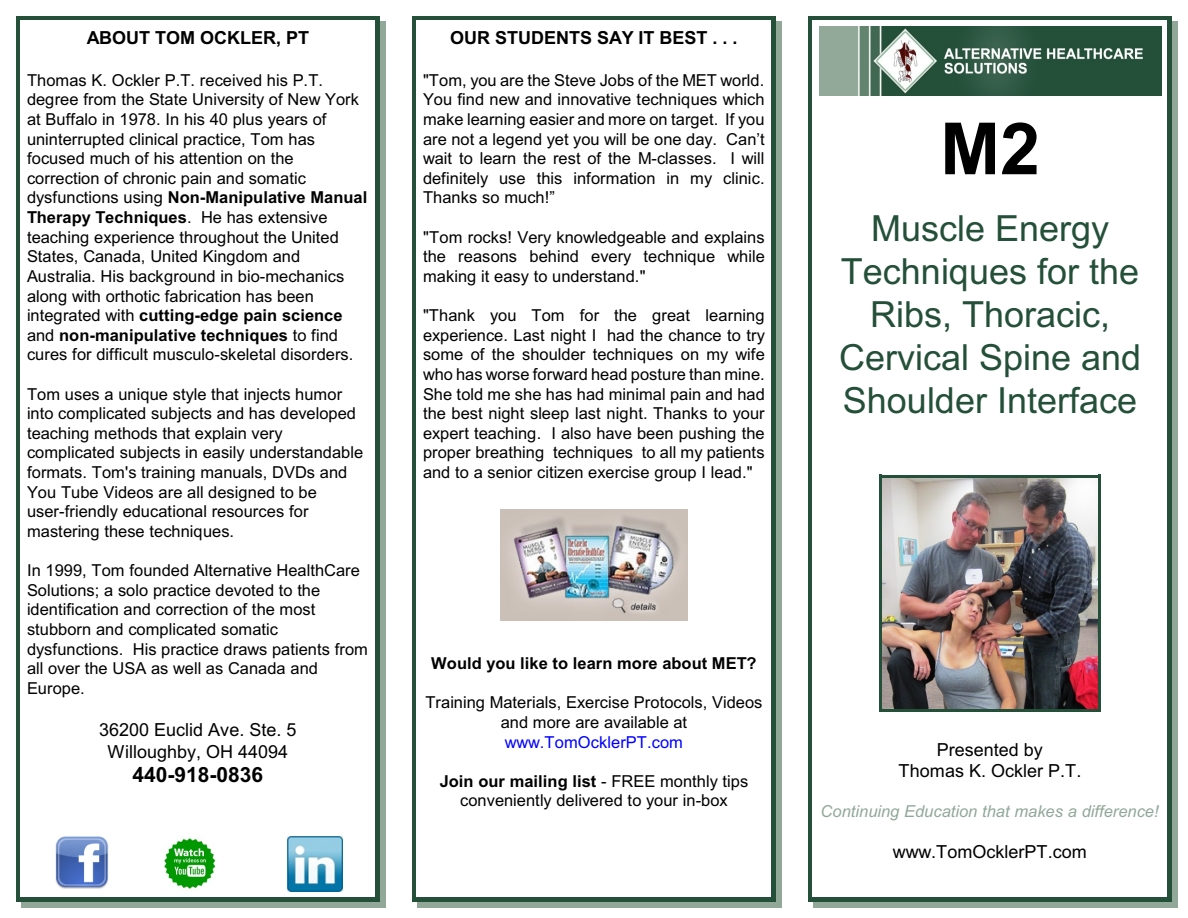
<style>
.page{position:relative;width:1188px;height:918px;background:#fff}
.page>*{position:absolute;margin:0;border:0;box-sizing:border-box;transform-origin:0 0}
.t1{font:700 72px "Arial";color:#000}
.t2{font:36px/42.9px "Arial";color:#244f38;text-align:center}
.t3{font:700 21px "Arial";color:#000}
.t4{font:18px/21.5px "Arial";color:#000;text-align:center}
.t5{font:700 18px "Arial";color:#000}
.t6{font:16.5px/19.6px "Arial";color:#000}
.t7{font:italic 16.5px "Arial";color:#91a899}
.t8{font:700 16.5px "Arial";color:#000}
.t9{font:16.5px "Arial";color:#00f}
.s1{font-weight:700}
</style>
<div class="page">
<hr style="left:19px;top:19px;width:1px;height:880px;background:#244f38">
<hr style="left:376px;top:19px;width:1px;height:880px;background:#244f38">
<hr style="left:19px;top:19px;width:358px;height:1px;background:#244f38">
<hr style="left:19px;top:898px;width:358px;height:1px;background:#244f38">
<hr style="left:17px;top:17px;width:2px;height:883px;background:#244f38">
<hr style="left:377px;top:17px;width:1px;height:883px;background:#244f38">
<hr style="left:17px;top:17px;width:361px;height:2px;background:#244f38">
<hr style="left:17px;top:899px;width:361px;height:1px;background:#244f38">
<hr style="left:16px;top:16px;width:1px;height:886px;background:#244f38">
<hr style="left:379px;top:16px;width:1px;height:886px;background:#244f38">
<hr style="left:16px;top:16px;width:364px;height:1px;background:#244f38">
<hr style="left:16px;top:901px;width:364px;height:1px;background:#244f38">
<div style="left:380px;top:21px;width:5px;height:886px;background:#91a899"></div>
<div style="left:21px;top:902px;width:364px;height:5px;background:#91a899"></div>
<hr style="left:415px;top:19px;width:1px;height:880px;background:#244f38">
<hr style="left:772px;top:19px;width:1px;height:880px;background:#244f38">
<hr style="left:415px;top:19px;width:358px;height:1px;background:#244f38">
<hr style="left:415px;top:898px;width:358px;height:1px;background:#244f38">
<hr style="left:413px;top:17px;width:2px;height:883px;background:#244f38">
<hr style="left:773px;top:17px;width:1px;height:883px;background:#244f38">
<hr style="left:413px;top:17px;width:361px;height:2px;background:#244f38">
<hr style="left:413px;top:899px;width:361px;height:1px;background:#244f38">
<hr style="left:412px;top:16px;width:1px;height:886px;background:#244f38">
<hr style="left:775px;top:16px;width:1px;height:886px;background:#244f38">
<hr style="left:412px;top:16px;width:364px;height:1px;background:#244f38">
<hr style="left:412px;top:901px;width:364px;height:1px;background:#244f38">
<div style="left:776px;top:21px;width:5px;height:886px;background:#91a899"></div>
<div style="left:417px;top:902px;width:364px;height:5px;background:#91a899"></div>
<hr style="left:811px;top:19px;width:1px;height:880px;background:#244f38">
<hr style="left:1168px;top:19px;width:1px;height:880px;background:#244f38">
<hr style="left:811px;top:19px;width:358px;height:1px;background:#244f38">
<hr style="left:811px;top:898px;width:358px;height:1px;background:#244f38">
<hr style="left:809px;top:17px;width:2px;height:883px;background:#244f38">
<hr style="left:1169px;top:17px;width:1px;height:883px;background:#244f38">
<hr style="left:809px;top:17px;width:361px;height:2px;background:#244f38">
<hr style="left:809px;top:899px;width:361px;height:1px;background:#244f38">
<hr style="left:808px;top:16px;width:1px;height:886px;background:#244f38">
<hr style="left:1171px;top:16px;width:1px;height:886px;background:#244f38">
<hr style="left:808px;top:16px;width:364px;height:1px;background:#244f38">
<hr style="left:808px;top:901px;width:364px;height:1px;background:#244f38">
<div style="left:1172px;top:21px;width:5px;height:886px;background:#91a899"></div>
<div style="left:813px;top:902px;width:364px;height:5px;background:#91a899"></div>
<img style="left:164px;top:838px;width:52px;height:51px">
<img style="left:55px;top:837px;width:53px;height:52px">
<img style="left:288px;top:837px;width:54px;height:54px">
<img style="left:500px;top:509px;width:187px;height:112px">
<img style="left:819px;top:27px;width:342px;height:69px">
<img style="left:882px;top:478px;width:216px;height:232px">
<hr style="left:879px;top:475px;width:3px;height:237px;background:#244f38">
<hr style="left:1098px;top:475px;width:3px;height:237px;background:#244f38">
<hr style="left:879px;top:475px;width:222px;height:3px;background:#244f38">
<hr style="left:879px;top:710px;width:222px;height:2px;background:#244f38">
<p class="t5" style="left:87px;top:31px;width:224px">ABOUT TOM OCKLER, PT</p>
<p class="t6" style="left:27px;top:72px;width:342px">Thomas K. Ockler P.T. received his P.T. degree from the State University of New York at Buffalo in 1978. In his 40 plus years of uninterrupted clinical practice, Tom has focused much of his attention on the correction of chronic pain and somatic dysfunctions using <span class="s1">Non-Manipulative Manual Therapy Techniques</span>. He has extensive teaching experience throughout the United States, Canada, United Kingdom and Australia. His background in bio-mechanics along with orthotic fabrication has been integrated with <span class="s1">cutting-edge pain science </span>and <span class="s1">non-manipulative techniques</span> to find cures for difficult musculo-skeletal disorders.</p>
<p class="t6" style="left:27px;top:386px;width:338px">Tom uses a unique style that injects humor into complicated subjects and has developed teaching methods that explain very complicated subjects in easily understandable formats. Tom's training manuals, DVDs and You Tube Videos are all designed to be user-friendly educational resources for mastering these techniques.</p>
<p class="t6" style="left:27px;top:562px;width:342px">In 1999, Tom founded Alternative HealthCare Solutions; a solo practice devoted to the identification and correction of the most stubborn and complicated somatic dysfunctions. His practice draws patients from all over the USA as well as Canada and Europe.</p>
<p class="t4" style="left:99px;top:721px;width:199px">36200 Euclid Ave. Ste. 5<br>Willoughby, OH 44094</p>
<p class="t3" style="left:132px;top:767px;width:132px">440-918-0836</p>
<p class="t5" style="left:450px;top:31px;width:289px">OUR STUDENTS SAY IT BEST . . .</p>
<p class="t6" style="left:423px;top:72px;width:343px;text-align:justify">"Tom, you are the Steve Jobs of the MET world.<br>You find new and innovative techniques which make learning easier and more on target. If you are not a legend yet you will be one day. Can’t wait to learn the rest of the M-classes. I will definitely use this information in my clinic.<br>Thanks so much!”</p>
<p class="t6" style="left:423px;top:229px;width:343px;text-align:justify">"Tom rocks! Very knowledgeable and explains the reasons behind every technique while making it easy to understand."</p>
<p class="t6" style="left:423px;top:307px;width:343px;text-align:justify">"Thank you Tom for the great learning experience. Last night I had the chance to try some of the shoulder techniques on my wife who has worse forward head posture than mine.<br>She told me she has had minimal pain and had the best night sleep last night. Thanks to your expert teaching. I also have been pushing the proper breathing techniques to all my patients and to a senior citizen exercise group I lead."</p>
<p class="t8" style="left:431px;top:657px;width:327px">Would you like to learn more about MET?</p>
<p class="t6" style="left:425px;top:694px;width:339px;text-align:center">Training Materials, Exercise Protocols, Videos and more are available at</p>
<p class="t9" style="left:505px;top:736px;width:180px">www.TomOcklerPT.com</p>
<p class="t6" style="left:440px;top:773px;width:310px;text-align:center"><span class="s1">Join our mailing list</span> - FREE monthly tips conveniently delivered to your in-box</p>
<h1 class="t1" style="left:940px;top:122px;width:102px">M2</h1>
<h2 class="t2" style="left:839px;top:211px;width:304px">Muscle Energy<br>Techniques for the<br>Ribs, Thoracic,<br>Cervical Spine and<br>Shoulder Interface</h2>
<p class="t4" style="left:899px;top:740px;width:185px">Presented by<br>Thomas K. Ockler P.T.</p>
<p class="t7" style="left:821px;top:805px;width:340px">Continuing Education that makes a difference!</p>
<p class="t4" style="left:893px;top:842px;width:195px">www.TomOcklerPT.com</p>
</div>
